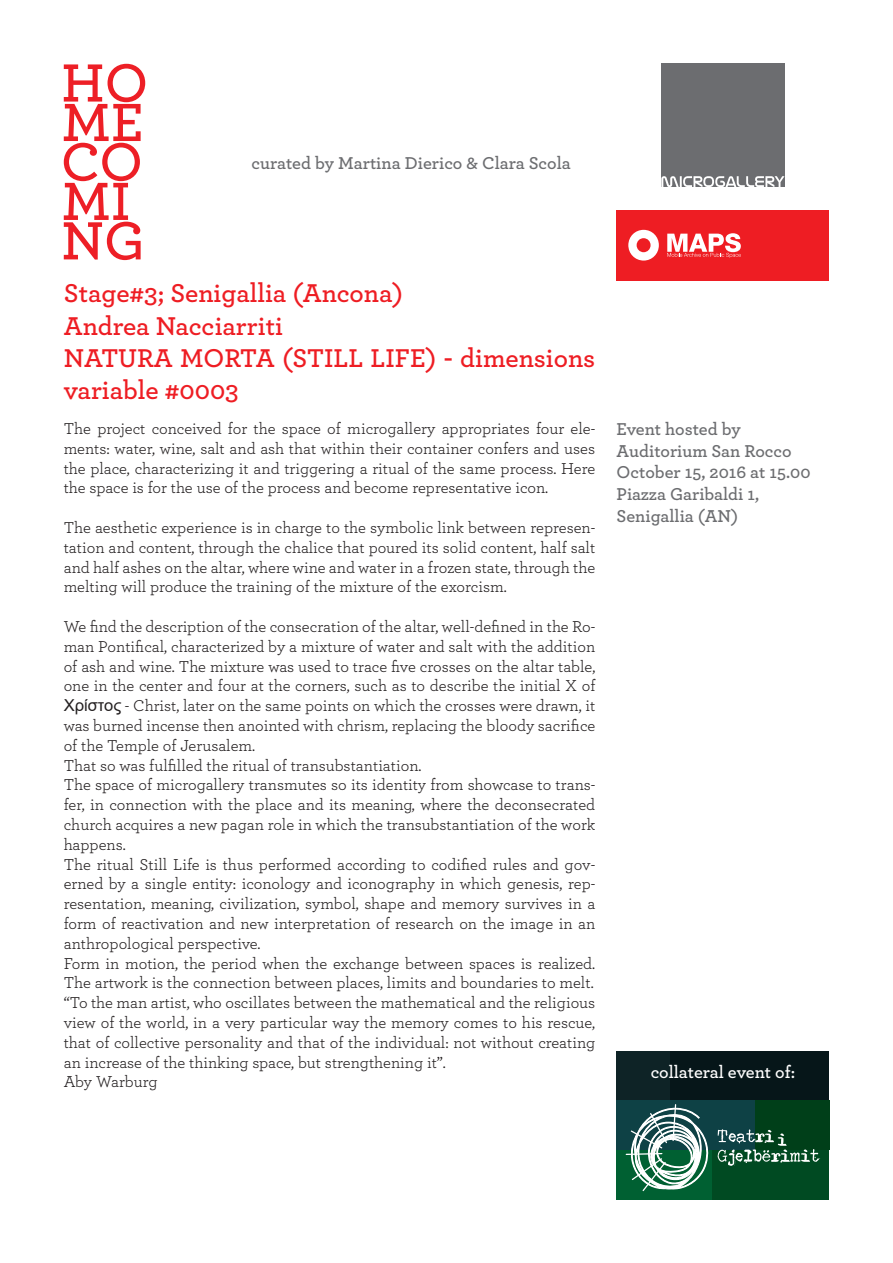
<style>
.page{position:relative;width:893px;height:1263px;background:#fff}
.page>*{position:absolute;margin:0;border:0;box-sizing:border-box;transform-origin:0 0}
.t1{font:600 27px/32.4px "Archer";color:#ee1d23}
.t2{font:600 18px/21.6px "Archer";color:#6c6d70}
.t3{font:600 18px "Archer";letter-spacing:-.005em;color:#fff}
.t4{font:16.5px/19.8px "Archer";color:#231f20;text-align:justify}
.s1{font-family:"Arial"}
</style>
<div class="page">
<div style="left:617px;top:210px;width:212px;height:71px;background:#ee1d23"></div>
<div style="left:628px;top:230px;width:31px;height:31px;background:#fff;border-radius:50%"></div>
<div style="left:636px;top:238px;width:15px;height:14px;background:#ee1d23;border-radius:50%"></div>
<svg style="left:667px;top:233px;width:74px;height:25px"></svg>
<div style="left:661px;top:64px;width:123px;height:123px;background:#6c6d70"></div>
<svg style="left:661px;top:176px;width:123px;height:11px"></svg>
<div style="left:670px;top:1051px;width:159px;height:49px;background:#061619"></div>
<div style="left:617px;top:1051px;width:53px;height:49px;background:#0e2326"></div>
<div style="left:617px;top:1100px;width:138px;height:50px;background:#0e4145"></div>
<div style="left:755px;top:1100px;width:74px;height:50px;background:#003f19"></div>
<div style="left:712px;top:1150px;width:117px;height:49px;background:#004a22"></div>
<div style="left:617px;top:1150px;width:95px;height:49px;background:#006032"></div>
<svg style="left:64px;top:64px;width:81px;height:196px"></svg>
<svg style="left:718px;top:1129px;width:102px;height:37px"></svg>
<svg style="left:625px;top:1104px;width:84px;height:88px"></svg>
<p class="t2" style="left:251px;top:151px;width:321px">curated by Martina Dierico &amp; Clara Scola</p>
<h1 class="t1" style="left:64px;top:275px;width:533px">Stage#3; Senigallia (Ancona)<br>Andrea Nacciarriti<br>NATURA MORTA (STILL LIFE) - dimensions variable #0003</h1>
<p class="t4" style="left:64px;top:418px;width:533px">The project conceived for the space of microgallery appropriates four ele&shy;ments: water, wine, salt and ash that within their container confers and uses the place, characterizing it and triggering a ritual of the same process. Here the space is for the use of the process and become representative icon.</p>
<p class="t4" style="left:64px;top:517px;width:533px">The aesthetic experience is in charge to the symbolic link between represen&shy;tation and content, through the chalice that poured its solid content, half salt and half ashes on the altar, where wine and water in a frozen state, through the melting will produce the training of the mixture of the exorcism.</p>
<p class="t4" style="left:64px;top:616px;width:533px;text-align:left">We find the description of the consecration of the altar, well-defined in the Ro&shy;man Pontifical, characterized by a mixture of water and salt with the addition of ash and wine. The mixture was used to trace five crosses on the altar table, one in the center and four at the corners, such as to describe the initial X of <span class="s1">Χρίστος</span> - Christ, later on the same points on which the crosses were drawn, it was burned incense then anointed with chrism, replacing the bloody sacrifice of the Temple of Jerusalem.<br>That so was fulfilled the ritual of transubstantiation.<br>The space of microgallery transmutes so its identity from showcase to trans&shy;fer, in connection with the place and its meaning, where the deconsecrated church acquires a new pagan role in which the transubstantiation of the work happens.<br>The ritual Still Life is thus performed according to codified rules and gov&shy;erned by a single entity: iconology and iconography in which genesis, rep&shy;resentation, meaning, civilization, symbol, shape and memory survives in a form of reactivation and new interpretation of research on the image in an anthropological perspective.<br>Form in motion, the period when the exchange between spaces is realized.<br>The artwork is the connection between places, limits and boundaries to melt. “To the man artist, who oscillates between the mathematical and the religious view of the world, in a very particular way the memory comes to his rescue, that of collective personality and that of the individual: not without creating an increase of the thinking space, but strengthening it”.<br>Aby Warburg</p>
<p class="t2" style="left:617px;top:417px;width:196px">Event hosted by<br>Auditorium San Rocco<br>October 15, 2016 at 15.00<br>Piazza Garibaldi 1,<br>Senigallia (AN)</p>
<p class="t3" style="left:651px;top:1058px;width:146px">collateral event of:</p>
</div>
